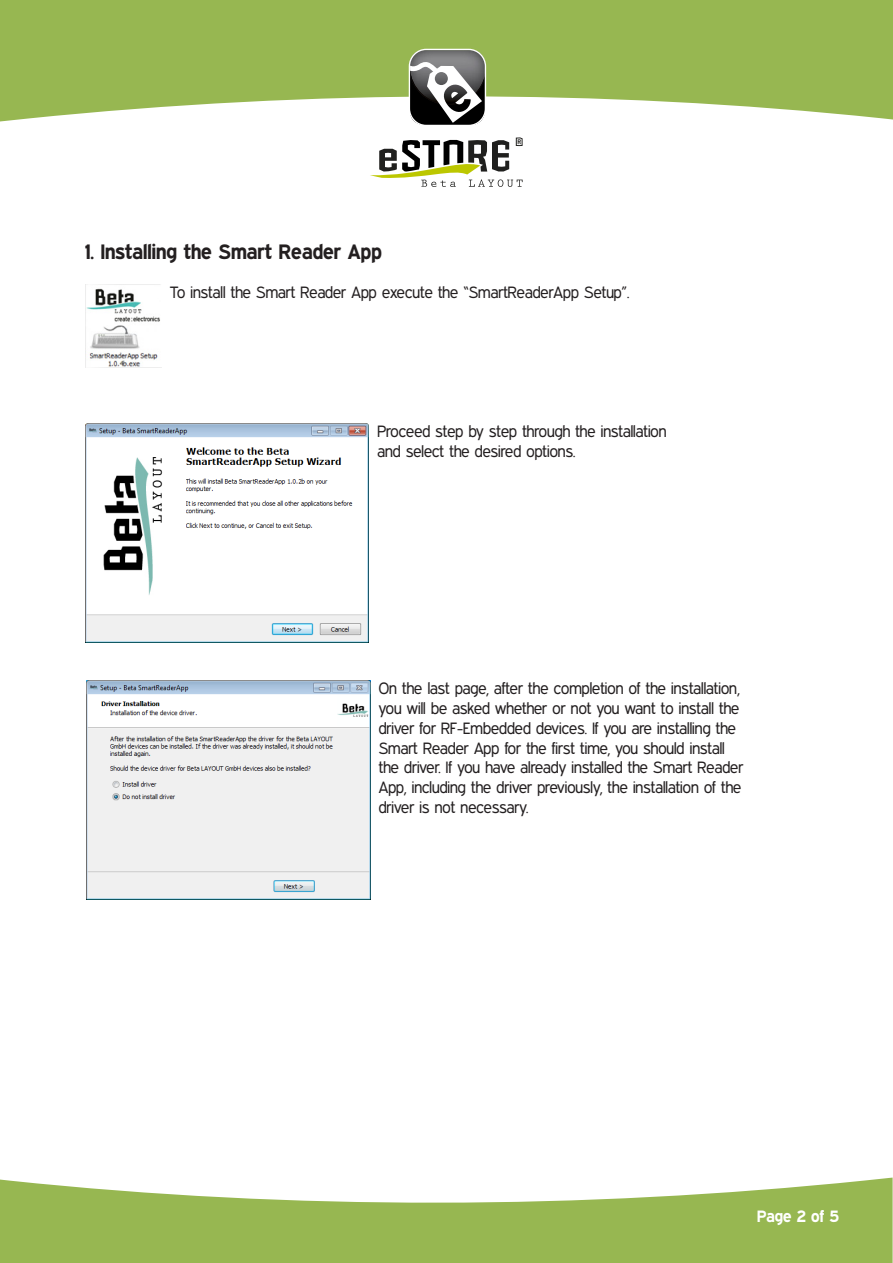
<style>
.page{position:relative;width:893px;height:1263px;background:#fff}
.page>*{position:absolute;margin:0;border:0;box-sizing:border-box;transform-origin:0 0}
.t1{font:700 21px "Expressway Rg";color:#231f20}
.t2{font:16.5px/19.8px "Expressway Bk";color:#231f20}
.t3{font:700 16.5px "Expressway Rg";color:#fff}
</style>
<div class="page">
<svg style="left:0;top:1177px;width:893px;height:86px;fill:#97b751"></svg>
<svg style="left:0;top:0;width:893px;height:121px;background:#a4c066"></svg>
<svg style="left:409px;top:49px;width:77px;height:76px"></svg>
<svg style="left:370px;top:137px;width:153px;height:50px"></svg>
<img style="left:86px;top:680px;width:284px;height:219px">
<img style="left:85px;top:423px;width:284px;height:219px">
<img style="left:85px;top:285px;width:75px;height:82px">
<p class="t1" style="left:85px;top:239px;width:298px">1. Installing the Smart Reader App</p>
<p class="t2" style="left:170px;top:282px;width:461px">To install the Smart Reader App execute the “SmartReaderApp Setup”.</p>
<p class="t2" style="left:377px;top:421px;width:291px">Proceed step by step through the installation and select the desired options.</p>
<p class="t2" style="left:379px;top:678px;width:366px">On the last page, after the completion of the installation, you will be asked whether or not you want to install the driver for RF-Embedded devices. If you are installing the Smart Reader App for the first time, you should install the driver. If you have already installed the Smart Reader App, including the driver previously, the installation of the driver is not necessary.</p>
<p class="t3" style="left:757px;top:1206px;width:83px">Page 2 of 5</p>
</div>
